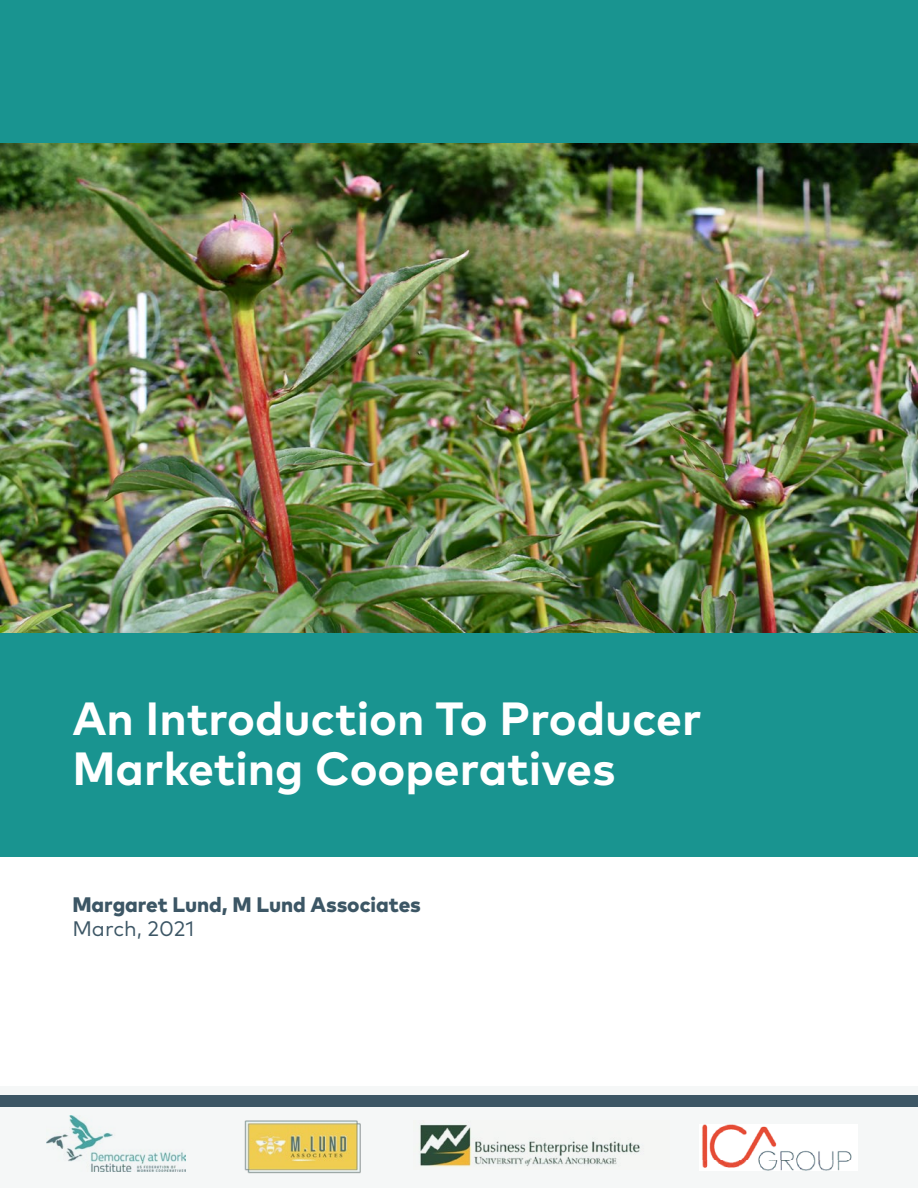
<style>
.page{position:relative;width:918px;height:1188px;background:#fff}
.page>*{position:absolute;margin:0;border:0;box-sizing:border-box;transform-origin:0 0}
.t1{font:700 46.5px "Mark OT";color:#fff}
.Body_Bold{font:800 21px "Mark OT";color:#3c5665}
.Body{font:21px "Mark OT";color:#3c5665}
</style>
<div class="page">
<div style="left:0;top:1086px;width:918px;height:102px;background:#f5f7f7"></div>
<img style="left:420px;top:1124px;width:220px;height:43px">
<img style="left:47px;top:1115px;width:139px;height:57px">
<img style="left:244px;top:1120px;width:117px;height:54px">
<div style="left:0;top:1096px;width:918px;height:11px;background:#3c5665"></div>
<img style="left:702px;top:1125px;width:150px;height:45px">
<img style="left:1px;top:143px;width:916px;height:490px">
<div style="left:0;top:633px;width:918px;height:223px;background:#199490"></div>
<div style="left:0;top:0;width:918px;height:143px;background:#199490"></div>
<p class="t1" style="left:72px;top:688px;width:631px">An Introduction To Producer</p>
<p class="t1" style="left:72px;top:738px;width:545px">Marketing Cooperatives</p>
<p class="Body_Bold" style="left:72px;top:891px;width:350px">Margaret Lund, M Lund Associates</p>
<p class="Body" style="left:72px;top:916px;width:123px">March, 2021</p>
</div>
